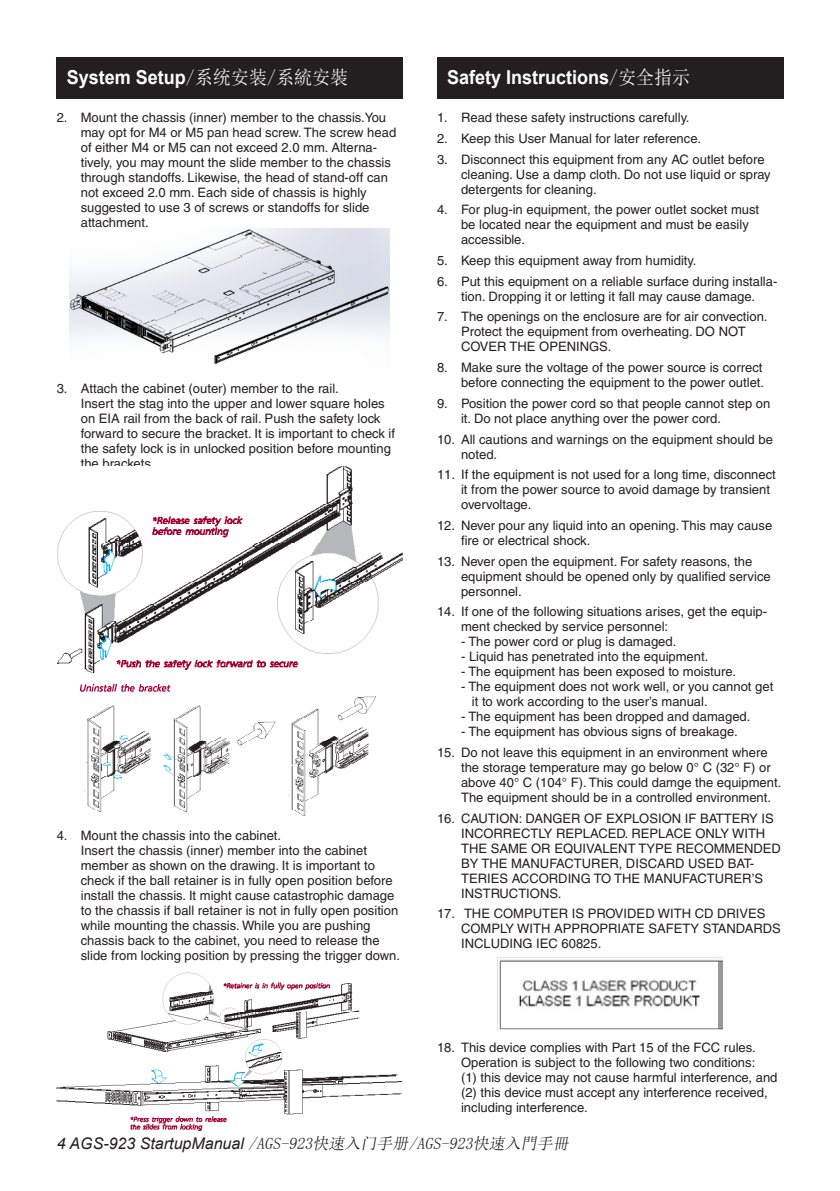
<style>
.page{position:relative;width:840px;height:1191px;background:#fff}
.page>*{position:absolute;margin:0;border:0;box-sizing:border-box;transform-origin:0 0}
.Start_-_Black_Headin{font:700 19.2px "Arial";color:#fff;scale:.94 1}
.t1{font:italic 16px "Sim Sun";color:#231f20}
.t2{font:13px/15px "Helvetica";color:#231f20}
.s1{font-family:"Sim Sun";font-weight:400}
.s2{font-family:"Arial"}
</style>
<div class="page">
<img style="left:70px;top:228px;width:320px;height:137px">
<img style="left:57px;top:466px;width:345px;height:206px">
<img style="left:80px;top:684px;width:295px;height:132px">
<img style="left:57px;top:972px;width:344px;height:158px">
<img style="left:497px;top:957px;width:226px;height:74px">
<div style="left:57px;top:57px;width:346px;height:41px;background:#231f20"></div>
<div style="left:437px;top:57px;width:345px;height:41px;background:#231f20"></div>
<p class="Start_-_Black_Headin" style="left:67px;top:64px;width:300px">System Setup<span class="s1">/系统安装/系統安裝</span></p>
<p class="Start_-_Black_Headin" style="left:447px;top:64px;width:260px">Safety Instructions<span class="s1">/安全指示</span></p>
<p class="t2" style="left:81px;top:110px;width:317px;text-indent:-24px">2. Mount the chassis (inner) member to the chassis.You may opt for M4 or M5 pan head screw. The screw head of either M4 or M5 can not exceed 2.0 mm. Alterna&shy;tively, you may mount the slide member to the chassis through standoffs. Likewise, the head of stand-off can not exceed 2.0 mm. Each side of chassis is highly suggested to use 3 of screws or standoffs for slide attachment.</p>
<p class="t2" style="left:81px;top:381px;width:315px;text-indent:-24px">3. Attach the cabinet (outer) member to the rail.<br>Insert the stag into the upper and lower square holes on EIA rail from the back of rail. Push the safety lock forward to secure the bracket. It is important to check if the safety lock is in unlocked position before mounting the brackets.</p>
<p class="t2" style="left:81px;top:828px;width:320px;text-indent:-24px">4. Mount the chassis into the cabinet.<br>Insert the chassis (inner) member into the cabinet member as shown on the drawing. It is important to check if the ball retainer is in fully open position before install the chassis. It might cause catastrophic damage to the chassis if ball retainer is not in fully open position while mounting the chassis. While you are pushing chassis back to the cabinet, you need to release the slide from locking position by pressing the trigger down.</p>
<p class="t2" style="left:437px;top:110px;width:254px">1. Read these safety instructions carefully.</p>
<p class="t2" style="left:437px;top:131px;width:265px">2. Keep this User Manual for later reference.</p>
<p class="t2" style="left:461px;top:152px;width:311px;text-indent:-24px">3. Disconnect this equipment from any AC outlet before cleaning. Use a damp cloth. Do not use liquid or spray detergents for cleaning.</p>
<p class="t2" style="left:461px;top:202px;width:299px;text-indent:-24px">4. For plug-in equipment, the power outlet socket must be located near the equipment and must be easily accessible.</p>
<p class="t2" style="left:437px;top:253px;width:261px">5. Keep this equipment away from humidity.</p>
<p class="t2" style="left:437px;top:274px;width:342px;text-align:center">6. Put this equipment on a reliable surface during installa&shy;tion. Dropping it or letting it fall may cause damage.</p>
<p class="t2" style="left:461px;top:309px;width:308px;text-indent:-24px">7. The openings on the enclosure are for air convection.<br>Protect the equipment from overheating. DO NOT<br>COVER THE OPENINGS.</p>
<p class="t2" style="left:437px;top:360px;width:328px;text-align:right">8. Make sure the voltage of the power source is correct before connecting the equipment to the power outlet.</p>
<p class="t2" style="left:461px;top:396px;width:311px;text-indent:-24px">9. Position the power cord so that people cannot step on it. Do not place anything over the power cord.</p>
<p class="t2" style="left:461px;top:431px;width:313px;text-indent:-24px">10. All cautions and warnings on the equipment should be noted.</p>
<p class="t2" style="left:461px;top:467px;width:316px;text-indent:-24px">11. If the equipment is not used for a long time, disconnect it from the power source to avoid damage by transient overvoltage.</p>
<p class="t2" style="left:461px;top:518px;width:312px;text-indent:-24px">12. Never pour any liquid into an opening. This may cause fire or electrical shock.</p>
<p class="t2" style="left:461px;top:553px;width:311px;text-indent:-24px">13. Never open the equipment. For safety reasons, the equipment should be opened only by qualified service personnel.</p>
<p class="t2" style="left:461px;top:604px;width:307px;text-indent:-24px">14. If one of the following situations arises, get the equip&shy;ment checked by service personnel:</p>
<p class="t2" style="left:461px;top:634px;width:217px">- The power cord or plug is damaged.</p>
<p class="t2" style="left:461px;top:649px;width:249px">- Liquid has penetrated into the equipment.</p>
<p class="t2" style="left:461px;top:664px;width:276px">- The equipment has been exposed to moisture.</p>
<p class="t2" style="left:471px;top:679px;width:303px;text-indent:-11px">- The equipment does not work well, or you cannot get it to work according to the user’s manual.</p>
<p class="t2" style="left:461px;top:709px;width:291px">- The equipment has been dropped and damaged.</p>
<p class="t2" style="left:461px;top:724px;width:278px">- The equipment has obvious signs of breakage.</p>
<p class="t2" style="left:461px;top:745px;width:321px;text-indent:-24px">15. Do not leave this equipment in an environment where the storage temperature may go below 0° C (32° F) or above 40° C (104° F). This could damge the equipment.<br>The equipment should be in a controlled environment.</p>
<p class="t2" style="left:461px;top:810px;width:321px;text-indent:-24px">16. CAUTION: DANGER OF EXPLOSION IF BATTERY IS INCORRECTLY REPLACED. REPLACE ONLY WITH THE SAME OR EQUIVALENT TYPE RECOMMENDED BY THE MANUFACTURER, DISCARD USED BAT-TERIES ACCORDING TO THE MANUFACTURER’S INSTRUCTIONS.</p>
<p class="t2" style="left:461px;top:906px;width:321px;text-indent:-24px">17. THE COMPUTER IS PROVIDED WITH CD DRIVES<br>COMPLY WITH APPROPRIATE SAFETY STANDARDS<br>INCLUDING IEC 60825.</p>
<p class="t2" style="left:461px;top:1039px;width:318px;text-indent:-24px">18. This device complies with Part 15 of the FCC rules.<br>Operation is subject to the following two conditions:<br>(1) this device may not cause harmful interference, and (2) this device must accept any interference received, including interference.</p>
<p class="t1" style="left:57px;top:1134px;width:516px"><span class="s2">4 A G S - 9 2 3 S ta rtup Ma n u a l</span> /AGS-923快速入门手册/AGS-923快速入門手冊</p>
</div>
